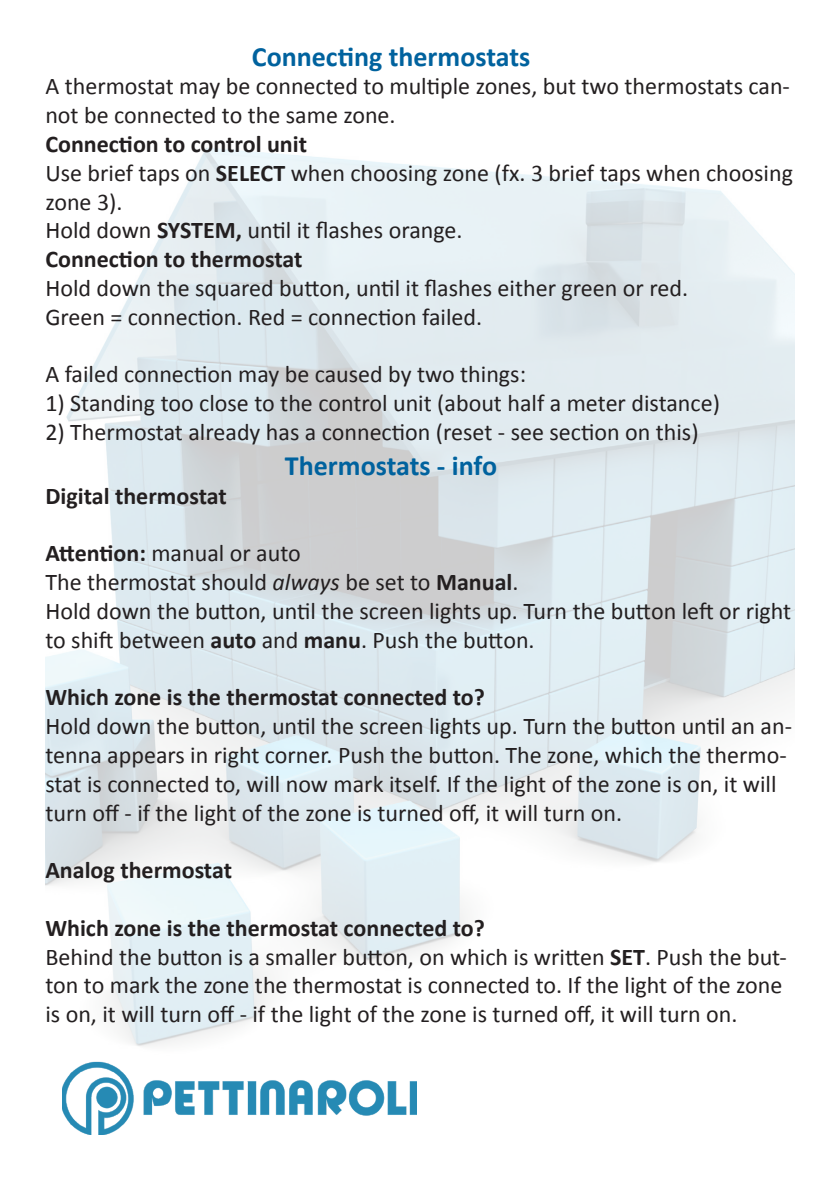
<style>
.page{position:relative;width:840px;height:1191px;background:#fff}
.page>*{position:absolute;margin:0;border:0;box-sizing:border-box;transform-origin:0 0}
.t1{font:700 28px "Calibri";color:#00629e}
.t2{font:24px/28.8px "Calibri";color:#231f20}
.t3{font:700 24px "Calibri";color:#231f20}
.s1{font-weight:700}
.s2{font-style:italic}
</style>
<div class="page">
<img style="left:45px;top:148px;width:748px;height:987px">
<img style="left:62px;top:1061px;width:354px;height:73px">
<p class="t1" style="left:252px;top:39px;width:280px">Connecting thermostats</p>
<p class="t2" style="left:45px;top:72px;width:745px">A thermostat may be connected to multiple zones, but two thermostats can&shy;not be connected to the same zone.</p>
<p class="t2" style="left:45px;top:130px;width:748px"><span class="s1">Connection to control unit<br></span>Use brief taps on <span class="s1">SELECT</span> when choosing zone (fx. 3 brief taps when choosing zone 3).<br>Hold down <span class="s1">SYSTEM,</span> until it flashes orange.<br><span class="s1">Connection to thermostat</span></p>
<p class="t2" style="left:45px;top:274px;width:643px">Hold down the squared button, until it flashes either green or red.<br>Green = connection. Red = connection failed.</p>
<p class="t2" style="left:45px;top:360px;width:482px">A failed connection may be caused by two things:</p>
<p class="t2" style="left:45px;top:389px;width:675px">1) Standing too close to the control unit (about half a meter distance)</p>
<p class="t2" style="left:45px;top:418px;width:654px">2) Thermostat already has a connection (reset - see section on this)</p>
<p class="t1" style="left:285px;top:447px;width:213px">Thermostats - info</p>
<p class="t3" style="left:45px;top:480px;width:183px">Digital thermostat</p>
<p class="t2" style="left:45px;top:539px;width:747px"><span class="s1">Attention:</span> manual or auto<br>The thermostat should <span class="s2">always</span> be set to <span class="s1">Manual</span>.<br>Hold down the button, until the screen lights up. Turn the button left or right to shift between <span class="s1">auto</span> and <span class="s1">manu</span>. Push the button.</p>
<p class="t3" style="left:45px;top:682px;width:441px">Which zone is the thermostat connected to?</p>
<p class="t2" style="left:45px;top:712px;width:747px">Hold down the button, until the screen lights up. Turn the button until an an&shy;tenna appears in right corner. Push the button. The zone, which the thermo&shy;stat is connected to, will now mark itself. If the light of the zone is on, it will turn off - if the light of the zone is turned off, it will turn on.</p>
<p class="t3" style="left:45px;top:855px;width:188px">Analog thermostat</p>
<p class="t2" style="left:45px;top:913px;width:742px"><span class="s1">Which zone is the thermostat connected to?<br></span>Behind the button is a smaller button, on which is written <span class="s1">SET</span>. Push the but&shy;ton to mark the zone the thermostat is connected to. If the light of the zone is on, it will turn off - if the light of the zone is turned off, it will turn on.</p>
</div>
